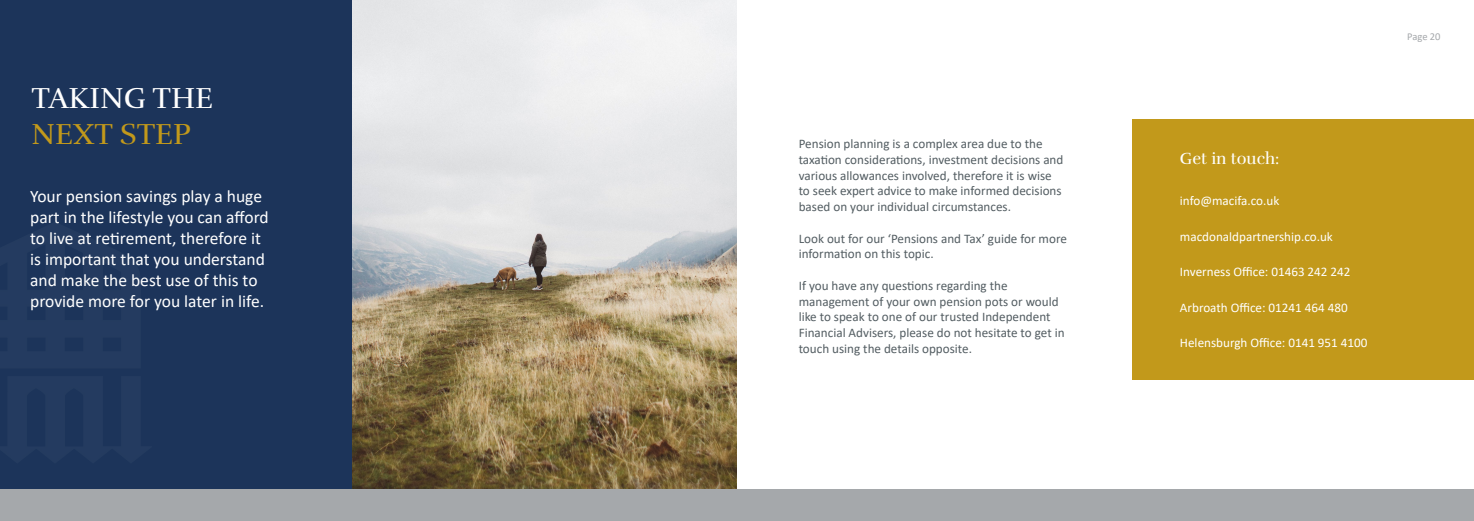
<style>
.page{position:relative;width:1474px;height:521px;background:#fff}
.page>*{position:absolute;margin:0;border:0;box-sizing:border-box;transform-origin:0 0}
.t1{font:29.75px "Rufina";color:#fff}
.t2{font:29.75px "Rufina";color:#c2991b}
.t3{font:17.5px/21px "Calibri";color:#fff}
.t4{font:16.62px "Rufina";color:#fff}
.t5{font:13.12px/15.8px "Calibri";color:#535d62}
.t6{font:13.12px "Calibri";color:#fff}
.t7{font:10.5px "Calibri";letter-spacing:-.005em;color:#a5a8ab}
</style>
<div class="page">
<div style="left:1132px;top:120px;width:341px;height:260px;background:#c2991b"></div>
<img style="left:352px;top:0;width:385px;height:489px">
<div style="left:0;top:0;width:352px;height:489px;background:#1c345a"></div>
<div style="left:0;top:489px;width:1473px;height:32px;background:#a5a8ab"></div>
<div style="left:0;top:83px;width:151px;height:406px;background:#1c345a"></div>
<h1 class="t1" style="left:32px;top:80px;width:183px">TAKING THE</h1>
<h1 class="t2" style="left:32px;top:116px;width:161px">NEXT STEP</h1>
<h2 class="t3" style="left:30px;top:186px;width:240px">Your pension savings play a huge part in the lifestyle you can afford to live at retirement, therefore it is important that you understand and make the best use of this to provide more for you later in life.</h2>
<p class="t5" style="left:798px;top:136px;width:266px">Pension planning is a complex area due to the taxation considerations, investment decisions and various allowances involved, therefore it is wise to seek expert advice to make informed decisions based on your individual circumstances.</p>
<p class="t5" style="left:798px;top:230px;width:270px">Look out for our ‘Pensions and Tax’ guide for more information on this topic.</p>
<p class="t5" style="left:798px;top:277px;width:267px">If you have any questions regarding the management of your own pension pots or would like to speak to one of our trusted Independent Financial Advisers, please do not hesitate to get in touch using the details opposite.</p>
<p class="t7" style="left:1407px;top:29px;width:35px">Page 20</p>
<p class="t4" style="left:1179px;top:149px;width:101px">Get in touch:</p>
<p class="t6" style="left:1179px;top:191px;width:101px">info@macifa.co.uk</p>
<p class="t6" style="left:1179px;top:227px;width:154px">macdonaldpartnership.co.uk</p>
<p class="t6" style="left:1179px;top:263px;width:172px">Inverness Office: 01463 242 242</p>
<p class="t6" style="left:1179px;top:298px;width:169px">Arbroath Office: 01241 464 480</p>
<p class="t6" style="left:1179px;top:334px;width:189px">Helensburgh Office: 0141 951 4100</p>
</div>
